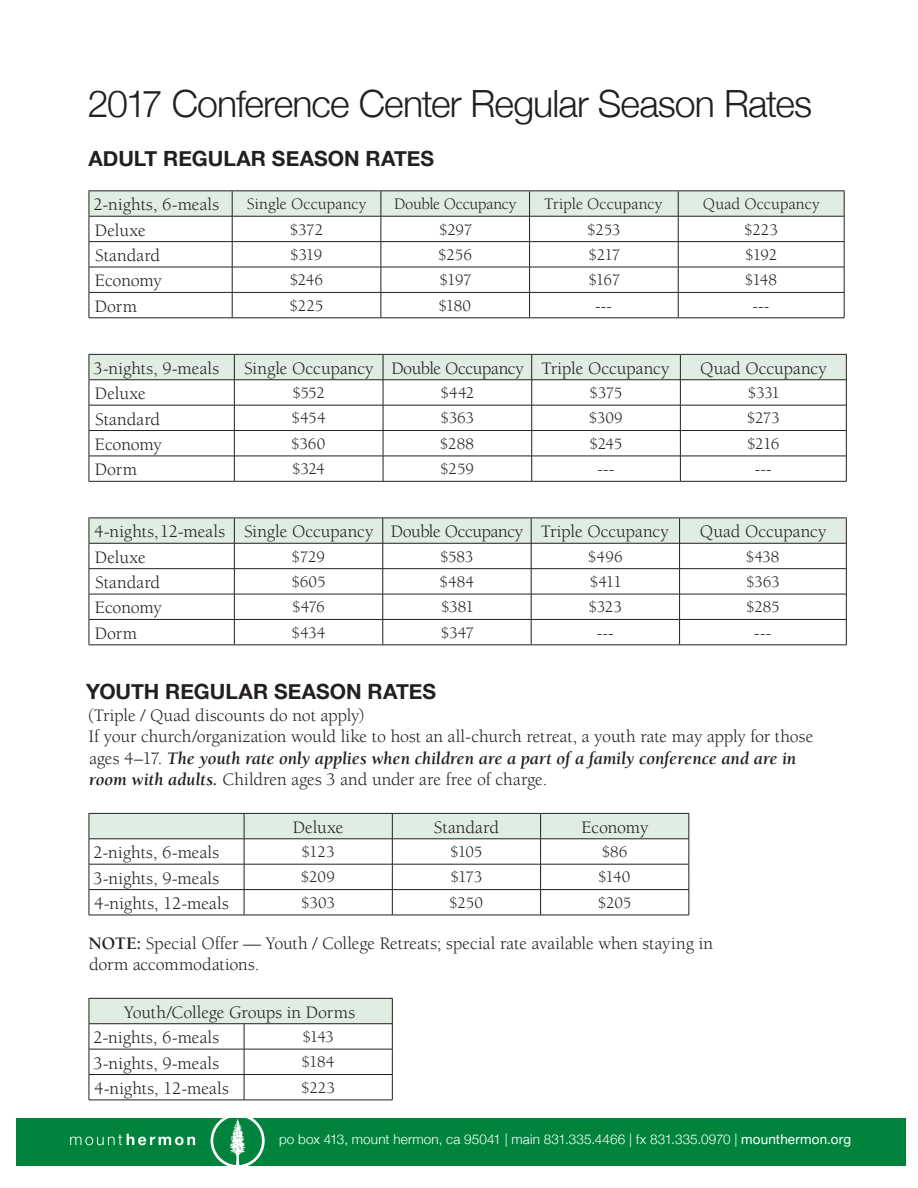
<style>
.page{position:relative;width:918px;height:1188px;background:#fff}
.page>*{position:absolute;margin:0;border:0;box-sizing:border-box;transform-origin:0 0}
.t1{font:300 37.5px "Helvetica Neue";letter-spacing:-.025em;color:#231f20}
.t2{font:700 21px "Helvetica Neue";color:#231f20}
.t3{font:18px/21.6px "Berkeley";color:#231f20}
.t4{font:16.5px "Berkeley";letter-spacing:-.01em;color:#231f20}
.t5{font:300 13.5px "Helvetica Neue";letter-spacing:.01em;color:#fff}
.s1{font-weight:700;font-style:italic}
.s2{font-weight:700}
.s3{font-weight:400}
</style>
<div class="page">
<div style="left:16px;top:1118px;width:890px;height:48px;background:#00843d"></div>
<svg style="left:70px;top:1134px;width:125px;height:11px"></svg>
<svg style="left:211px;top:1118px;width:54px;height:48px"></svg>
<hr style="left:89px;top:318px;width:143px;height:1px;background:#231f20">
<hr style="left:89px;top:190px;width:143px;height:1px;background:#231f20">
<hr style="left:232px;top:190px;width:149px;height:1px;background:#231f20">
<hr style="left:381px;top:190px;width:149px;height:1px;background:#231f20">
<hr style="left:530px;top:190px;width:148px;height:1px;background:#231f20">
<hr style="left:678px;top:190px;width:167px;height:1px;background:#231f20">
<svg style="left:89px;top:191px;width:756px;height:127px"></svg>
<hr style="left:232px;top:318px;width:149px;height:1px;background:#231f20">
<hr style="left:381px;top:318px;width:149px;height:1px;background:#231f20">
<hr style="left:530px;top:318px;width:148px;height:1px;background:#231f20">
<hr style="left:678px;top:318px;width:166px;height:1px;background:#231f20">
<hr style="left:89px;top:481px;width:145px;height:1px;background:#231f20">
<svg style="left:89px;top:354px;width:758px;height:127px"></svg>
<hr style="left:234px;top:481px;width:149px;height:1px;background:#231f20">
<hr style="left:383px;top:481px;width:149px;height:1px;background:#231f20">
<hr style="left:532px;top:481px;width:148px;height:1px;background:#231f20">
<hr style="left:680px;top:481px;width:167px;height:1px;background:#231f20">
<hr style="left:89px;top:645px;width:145px;height:1px;background:#231f20">
<svg style="left:89px;top:518px;width:758px;height:127px"></svg>
<hr style="left:234px;top:645px;width:149px;height:1px;background:#231f20">
<hr style="left:383px;top:645px;width:148px;height:1px;background:#231f20">
<hr style="left:531px;top:645px;width:149px;height:1px;background:#231f20">
<hr style="left:680px;top:645px;width:167px;height:1px;background:#231f20">
<hr style="left:89px;top:915px;width:155px;height:1px;background:#231f20">
<hr style="left:244px;top:915px;width:148px;height:1px;background:#231f20">
<hr style="left:392px;top:915px;width:149px;height:1px;background:#231f20">
<hr style="left:541px;top:915px;width:148px;height:1px;background:#231f20">
<svg style="left:89px;top:813px;width:601px;height:102px"></svg>
<hr style="left:89px;top:1100px;width:155px;height:1px;background:#231f20">
<hr style="left:244px;top:1100px;width:149px;height:1px;background:#231f20">
<hr style="left:89px;top:998px;width:155px;height:1px;background:#231f20">
<hr style="left:244px;top:998px;width:149px;height:1px;background:#231f20">
<svg style="left:89px;top:999px;width:304px;height:101px"></svg>
<h1 class="t1" style="left:88px;top:74px;width:726px">2017 Conference Center Regular Season Rates</h1>
<p class="t2" style="left:88px;top:143px;width:347px">ADULT REGULAR SEASON RATES</p>
<p class="t3" style="left:93px;top:194px;width:127px">2-nights, 6-meals</p>
<p class="t4" style="left:247px;top:195px;width:121px">Single Occupancy</p>
<p class="t4" style="left:394px;top:195px;width:124px">Double Occupancy</p>
<p class="t4" style="left:544px;top:195px;width:120px">Triple Occupancy</p>
<p class="t4" style="left:703px;top:195px;width:118px">Quad Occupancy</p>
<p class="t3" style="left:95px;top:220px;width:52px">Deluxe</p>
<p class="t4" style="left:290px;top:221px;width:35px">$372</p>
<p class="t4" style="left:439px;top:221px;width:35px">$297</p>
<p class="t4" style="left:587px;top:221px;width:35px">$253</p>
<p class="t4" style="left:744px;top:221px;width:35px">$223</p>
<p class="t3" style="left:95px;top:245px;width:67px">Standard</p>
<p class="t4" style="left:290px;top:246px;width:34px">$319</p>
<p class="t4" style="left:438px;top:246px;width:35px">$256</p>
<p class="t4" style="left:588px;top:246px;width:34px">$217</p>
<p class="t4" style="left:745px;top:246px;width:34px">$192</p>
<p class="t3" style="left:95px;top:270px;width:69px">Economy</p>
<p class="t4" style="left:290px;top:271px;width:35px">$246</p>
<p class="t4" style="left:440px;top:271px;width:34px">$197</p>
<p class="t4" style="left:588px;top:271px;width:33px">$167</p>
<p class="t4" style="left:745px;top:271px;width:34px">$148</p>
<p class="t3" style="left:95px;top:296px;width:44px">Dorm</p>
<p class="t4" style="left:290px;top:297px;width:35px">$225</p>
<p class="t4" style="left:438px;top:297px;width:34px">$180</p>
<p class="t4" style="left:595px;top:297px;width:18px">---</p>
<p class="t4" style="left:753px;top:297px;width:18px">---</p>
<p class="t3" style="left:93px;top:358px;width:128px">3-nights, 9-meals</p>
<p class="t3" style="left:244px;top:358px;width:427px">Single Occupancy Double Occupancy Triple Occupancy</p>
<p class="t3" style="left:700px;top:358px;width:128px">Quad Occupancy</p>
<p class="t3" style="left:95px;top:383px;width:52px">Deluxe</p>
<p class="t4" style="left:292px;top:384px;width:34px">$552</p>
<p class="t4" style="left:440px;top:384px;width:36px">$442</p>
<p class="t4" style="left:590px;top:384px;width:34px">$375</p>
<p class="t4" style="left:748px;top:384px;width:34px">$331</p>
<p class="t3" style="left:95px;top:408px;width:67px">Standard</p>
<p class="t4" style="left:291px;top:410px;width:36px">$454</p>
<p class="t4" style="left:440px;top:410px;width:35px">$363</p>
<p class="t4" style="left:589px;top:410px;width:36px">$309</p>
<p class="t4" style="left:747px;top:410px;width:35px">$273</p>
<p class="t3" style="left:95px;top:434px;width:69px">Economy</p>
<p class="t4" style="left:291px;top:435px;width:36px">$360</p>
<p class="t4" style="left:440px;top:435px;width:36px">$288</p>
<p class="t4" style="left:590px;top:435px;width:34px">$245</p>
<p class="t4" style="left:747px;top:435px;width:34px">$216</p>
<p class="t3" style="left:95px;top:459px;width:44px">Dorm</p>
<p class="t4" style="left:292px;top:460px;width:34px">$324</p>
<p class="t4" style="left:440px;top:460px;width:35px">$259</p>
<p class="t4" style="left:597px;top:460px;width:18px">---</p>
<p class="t4" style="left:755px;top:460px;width:18px">---</p>
<p class="t3" style="left:94px;top:521px;width:576px">4-nights,12-meals Single Occupancy Double Occupancy Triple Occupancy</p>
<p class="t3" style="left:700px;top:521px;width:128px">Quad Occupancy</p>
<p class="t3" style="left:95px;top:547px;width:52px">Deluxe</p>
<p class="t4" style="left:292px;top:548px;width:35px">$729</p>
<p class="t4" style="left:440px;top:548px;width:35px">$583</p>
<p class="t4" style="left:588px;top:548px;width:36px">$496</p>
<p class="t4" style="left:746px;top:548px;width:35px">$438</p>
<p class="t3" style="left:95px;top:572px;width:67px">Standard</p>
<p class="t4" style="left:291px;top:573px;width:36px">$605</p>
<p class="t4" style="left:439px;top:573px;width:36px">$484</p>
<p class="t4" style="left:590px;top:573px;width:34px">$411</p>
<p class="t4" style="left:746px;top:573px;width:35px">$363</p>
<p class="t3" style="left:95px;top:597px;width:69px">Economy</p>
<p class="t4" style="left:292px;top:598px;width:34px">$476</p>
<p class="t4" style="left:441px;top:598px;width:35px">$381</p>
<p class="t4" style="left:589px;top:598px;width:35px">$323</p>
<p class="t4" style="left:746px;top:598px;width:35px">$285</p>
<p class="t3" style="left:95px;top:623px;width:44px">Dorm</p>
<p class="t4" style="left:291px;top:624px;width:35px">$434</p>
<p class="t4" style="left:441px;top:624px;width:35px">$347</p>
<p class="t4" style="left:597px;top:624px;width:18px">---</p>
<p class="t4" style="left:754px;top:624px;width:18px">---</p>
<p class="t2" style="left:86px;top:675px;width:351px">YOUTH REGULAR SEASON RATES</p>
<p class="t3" style="left:88px;top:705px;width:727px">(Triple / Quad discounts do not apply)<br>If your church/organization would like to host an all-church retreat, a youth rate may apply for those ages 4–17. <span class="s1">The youth rate only applies when children are a part of a family conference and are in room with adults.</span> Children ages 3 and under are free of charge.</p>
<p class="t3" style="left:293px;top:817px;width:52px">Deluxe</p>
<p class="t3" style="left:434px;top:817px;width:67px">Standard</p>
<p class="t3" style="left:581px;top:817px;width:69px">Economy</p>
<p class="t3" style="left:93px;top:842px;width:127px">2-nights, 6-meals</p>
<p class="t4" style="left:302px;top:843px;width:35px">$123</p>
<p class="t4" style="left:450px;top:843px;width:34px">$105</p>
<p class="t4" style="left:602px;top:843px;width:27px">$86</p>
<p class="t3" style="left:93px;top:868px;width:128px">3-nights, 9-meals</p>
<p class="t4" style="left:301px;top:869px;width:35px">$209</p>
<p class="t4" style="left:450px;top:869px;width:33px">$173</p>
<p class="t4" style="left:598px;top:869px;width:34px">$140</p>
<p class="t3" style="left:94px;top:893px;width:136px">4-nights, 12-meals</p>
<p class="t4" style="left:301px;top:894px;width:35px">$303</p>
<p class="t4" style="left:449px;top:894px;width:35px">$250</p>
<p class="t4" style="left:598px;top:894px;width:35px">$205</p>
<p class="t3" style="left:89px;top:933px;width:626px"><span class="s2">NOTE:</span> Special Offer — Youth / College Retreats; special rate available when staying in dorm accommodations.</p>
<p class="t3" style="left:93px;top:1000px;width:263px;line-height:25.3px;text-indent:31px">Youth/College Groups in Dorms<br>2-nights, 6-meals</p>
<p class="t4" style="left:302px;top:1028px;width:33px">$143</p>
<p class="t3" style="left:93px;top:1052px;width:128px">3-nights, 9-meals</p>
<p class="t4" style="left:302px;top:1054px;width:34px">$184</p>
<p class="t3" style="left:94px;top:1078px;width:136px">4-nights, 12-meals</p>
<p class="t4" style="left:301px;top:1079px;width:35px">$223</p>
<p class="t5" style="left:279px;top:1128px;width:574px">po box 413, mount hermon, ca 95041 | main 831.335.4466 | fx 831.335.0970 | <span class="s3">mounthermon.org</span></p>
</div>
